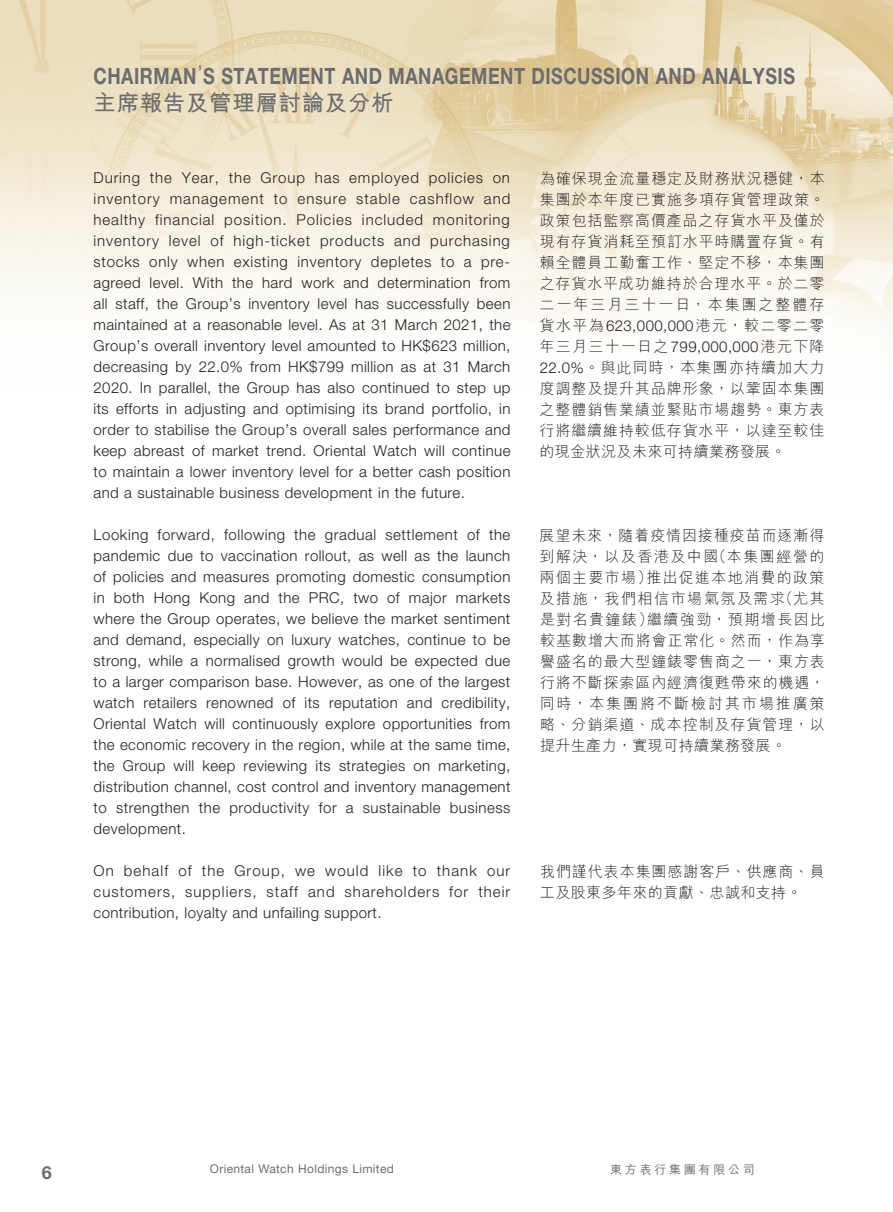
<style>
.page{position:relative;width:893px;height:1212px;background:#fff}
.page>*{position:absolute;margin:0;border:0;box-sizing:border-box;transform-origin:0 0}
.t1{font:700 22.5px "Helvetica Neue";letter-spacing:.03em;color:#6c6d70;scale:.8 1}
.t2{font:700 22.5px "M Hei HK";letter-spacing:.03em;color:#6c6d70}
.t3{font:700 18px "Helvetica Neue";color:#6c6d70}
.t4{font:300 15px/21px "Helvetica Neue";letter-spacing:.03em;color:#231f20;text-align:justify}
.t5{font:300 15px/21px "M Hei HK";letter-spacing:.06em;color:#231f20;text-align:justify}
.t6{font:12px "Helvetica Neue";letter-spacing:.03em;color:#6c6d70}
.t7{font:500 12px "M Hei HK";letter-spacing:.23em;color:#6c6d70}
.s1{font-family:"M Hei HK"}
.s2{font-family:"Helvetica Neue"}
</style>
<div class="page">
<img style="left:0;top:0;width:893px;height:335px">
<h1 class="t1" style="left:94px;top:62px;width:878px">CHAIRMAN<span class="s1">’</span>S STATEMENT AND MANAGEMENT DISCUSSION AND ANALYSIS</h1>
<h1 class="t2" style="left:94px;top:86px;width:302px">主席報告及管理層討論及分析</h1>
<p class="t4" style="left:94px;top:167px;width:418px">During the Year, the Group has employed policies on inventory management to ensure stable cashflow and healthy financial position. Policies included monitoring inventory level of high-ticket products and purchasing stocks only when existing inventory depletes to a pre&shy;agreed level. With the hard work and determination from all staff, the Group’s inventory level has successfully been maintained at a reasonable level. As at 31 March 2021, the Group’s overall inventory level amounted to HK$623 million, decreasing by 22.0% from HK$799 million as at 31 March 2020. In parallel, the Group has also continued to step up its efforts in adjusting and optimising its brand portfolio, in order to stabilise the Group’s overall sales performance and keep abreast of market trend. Oriental Watch will continue to maintain a lower inventory level for a better cash position and a sustainable business development in the future.</p>
<p class="t4" style="left:94px;top:524px;width:418px">Looking forward, following the gradual settlement of the pandemic due to vaccination rollout, as well as the launch of policies and measures promoting domestic consumption in both Hong Kong and the PRC, two of major markets where the Group operates, we believe the market sentiment and demand, especially on luxury watches, continue to be strong, while a normalised growth would be expected due to a larger comparison base. However, as one of the largest watch retailers renowned of its reputation and credibility, Oriental Watch will continuously explore opportunities from the economic recovery in the region, while at the same time, the Group will keep reviewing its strategies on marketing, distribution channel, cost control and inventory management to strengthen the productivity for a sustainable business development.</p>
<p class="t4" style="left:94px;top:860px;width:418px">On behalf of the Group, we would like to thank our customers, suppliers, staff and shareholders for their contribution, loyalty and unfailing support.</p>
<p class="t5" style="left:539px;top:167px;width:287px">為確保現金流量穩定及財務狀況穩健，本集團於本年度已實施多項存貨管理政策。政策包括監察高價產品之存貨水平及僅於現有存貨消耗至預訂水平時購置存貨。有賴全體員工勤奮工作、堅定不移，本集團之存貨水平成功維持於合理水平。於二零二一年三月三十一日，本集團之整體存貨水平為<span class="s2">623,000,000</span>港元，較二零二零年三月三十一日之<span class="s2">799,000,000</span>港元下降<span class="s2">22.0%</span>。與此同時，本集團亦持續加大力度調整及提升其品牌形象，以鞏固本集團之整體銷售業績並緊貼市場趨勢。東方表行將繼續維持較低存貨水平，以達至較佳的現金狀況及未來可持續業務發展。</p>
<p class="t5" style="left:539px;top:524px;width:287px">展望未來，隨着疫情因接種疫苗而逐漸得到解決，以及香港及中國（本集團經營的兩個主要市場）推出促進本地消費的政策及措施，我們相信市場氣氛及需求（尤其是對名貴鐘錶）繼續強勁，預期增長因比較基數增大而將會正常化。然而，作為享譽盛名的最大型鐘錶零售商之一，東方表行將不斷探索區內經濟復甦帶來的機遇，同時，本集團將不斷檢討其市場推廣策略、分銷渠道、成本控制及存貨管理，以提升生產力，實現可持續業務發展。</p>
<p class="t5" style="left:540px;top:860px;width:286px">我們謹代表本集團感謝客戶、供應商、員工及股東多年來的貢獻、忠誠和支持。</p>
<p class="t3" style="left:42px;top:1161px;width:12px">6</p>
<p class="t6" style="left:210px;top:1162px;width:186px">Oriental Watch Holdings Limited</p>
<p class="t7" style="left:610px;top:1161px;width:146px">東方表行集團有限公司</p>
</div>
